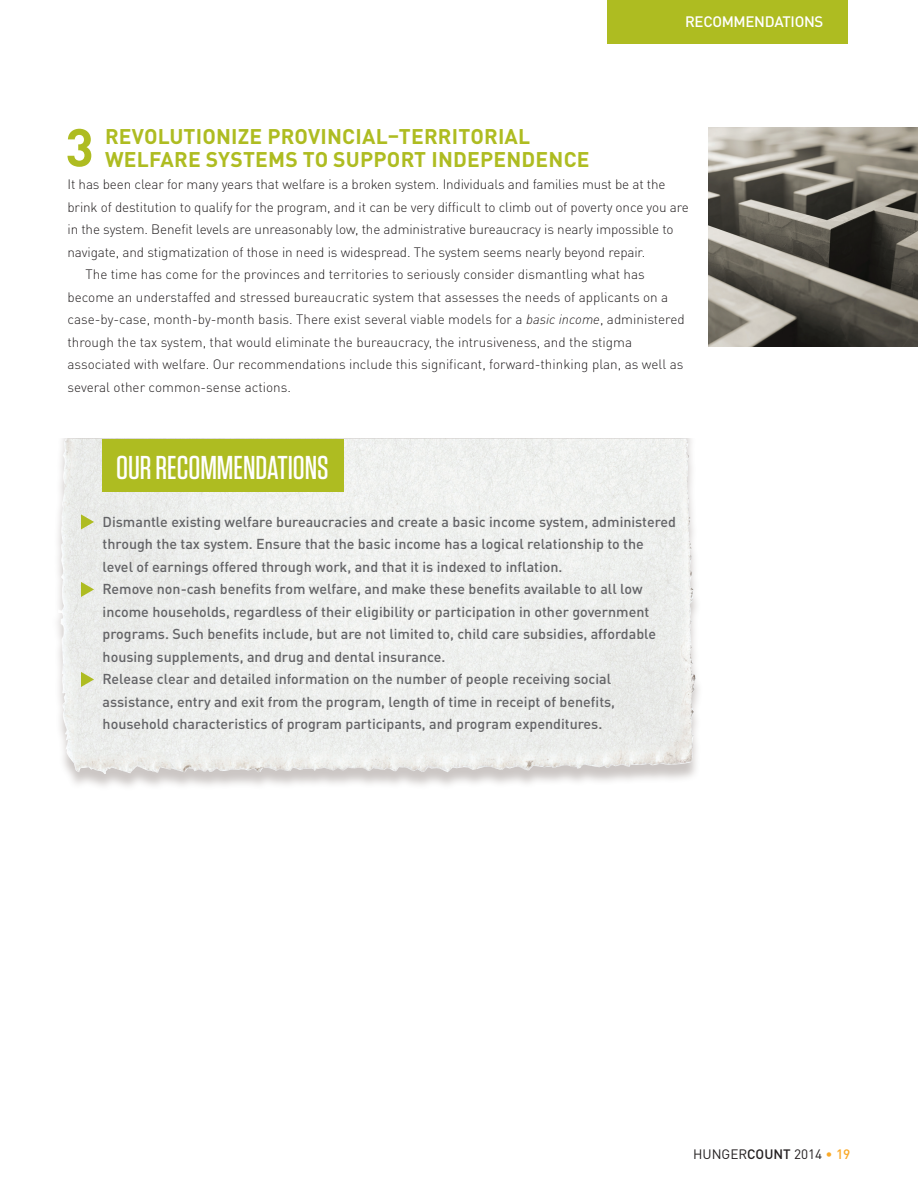
<style>
.page{position:relative;width:918px;height:1188px;background:#fff}
.page>*{position:absolute;margin:0;border:0;box-sizing:border-box;transform-origin:0 0}
.body__indent{font:700 52.65px "DIN Pro";color:#aebc21}
.t1{font:500 33px "Tungsten";color:#fff}
.body__indent-2{font:700 21px/22.5px "DIN Pro";letter-spacing:.01em;color:#aebc21}
.t2{font:500 15px "DIN Pro";letter-spacing:-.02em;color:#fff}
.recommendation_summa{font:500 14.25px/22.5px "DIN Pro";color:#636366}
.body__indent-3{font:300 13.5px/22.5px "DIN Pro";color:#231f20}
.body__no_ident{font:300 13.5px/22.5px "DIN Pro";letter-spacing:-.01em;color:#231f20}
.t3{font:13.5px "DIN Pro";color:#231f20}
.s1{font-style:italic}
.s2{font-weight:500}
.s3{color:#faa928}
.s4{font-weight:500;color:#faa928}
</style>
<div class="page">
<div style="left:53px;top:438px;width:650px;height:354px;background:#7d716c;opacity:.4"></div>
<img style="left:58px;top:438px;width:289px;height:336px">
<img style="left:708px;top:127px;width:210px;height:220px">
<svg style="left:81px;top:514px;width:13px;height:16px"></svg>
<svg style="left:81px;top:582px;width:13px;height:15px"></svg>
<svg style="left:81px;top:672px;width:13px;height:15px"></svg>
<div style="left:608px;top:0;width:240px;height:43px;background:#aebc21"></div>
<div style="left:103px;top:439px;width:241px;height:53px;background:#aebc21"></div>
<p class="t2" style="left:685px;top:10px;width:140px">RECOMMENDATIONS</p>
<p class="body__indent" style="left:65px;top:104px;width:30px">3</p>
<p class="body__indent-2" style="left:105px;top:123px;width:486px">REVOLUTIONIZE PROVINCIAL–TERRITORIAL<br>WELFARE SYSTEMS TO SUPPORT INDEPENDENCE</p>
<p class="body__no_ident" style="left:68px;top:172px;width:623px">It has been clear for many years that welfare is a broken system. Individuals and families must be at the brink of destitution to qualify for the program, and it can be very difficult to climb out of poverty once you are in the system. Benefit levels are unreasonably low, the administrative bureaucracy is nearly impossible to navigate, and stigmatization of those in need is widespread. The system seems nearly beyond repair.</p>
<p class="body__indent-3" style="left:68px;top:262px;width:619px;text-indent:18px">The time has come for the provinces and territories to seriously consider dismantling what has become an understaffed and stressed bureaucratic system that assesses the needs of applicants on a case-by-case, month-by-month basis. There exist several viable models for a <span class="s1">basic income</span>, administered through the tax system, that would eliminate the bureaucracy, the intrusiveness, and the stigma associated with welfare. Our recommendations include this significant, forward-thinking plan, as well as several other common-sense actions.</p>
<p class="t1" style="left:116px;top:450px;width:214px">OUR RECOMMENDATIONS</p>
<p class="recommendation_summa" style="left:103px;top:509px;width:575px">Dismantle existing welfare bureaucracies and create a basic income system, administered through the tax system. Ensure that the basic income has a logical relationship to the level of earnings offered through work, and that it is indexed to inflation.</p>
<p class="recommendation_summa" style="left:103px;top:576px;width:555px">Remove non-cash benefits from welfare, and make these benefits available to all low income households, regardless of their eligibility or participation in other government programs. Such benefits include, but are not limited to, child care subsidies, affordable housing supplements, and drug and dental insurance.</p>
<p class="recommendation_summa" style="left:103px;top:666px;width:514px">Release clear and detailed information on the number of people receiving social assistance, entry and exit from the program, length of time in receipt of benefits, household characteristics of program participants, and program expenditures.</p>
<p class="t3" style="left:693px;top:1144px;width:159px">HUNGER<span class="s2">COUNT</span> 2014 <span class="s3">•</span> <span class="s4">19</span></p>
</div>
